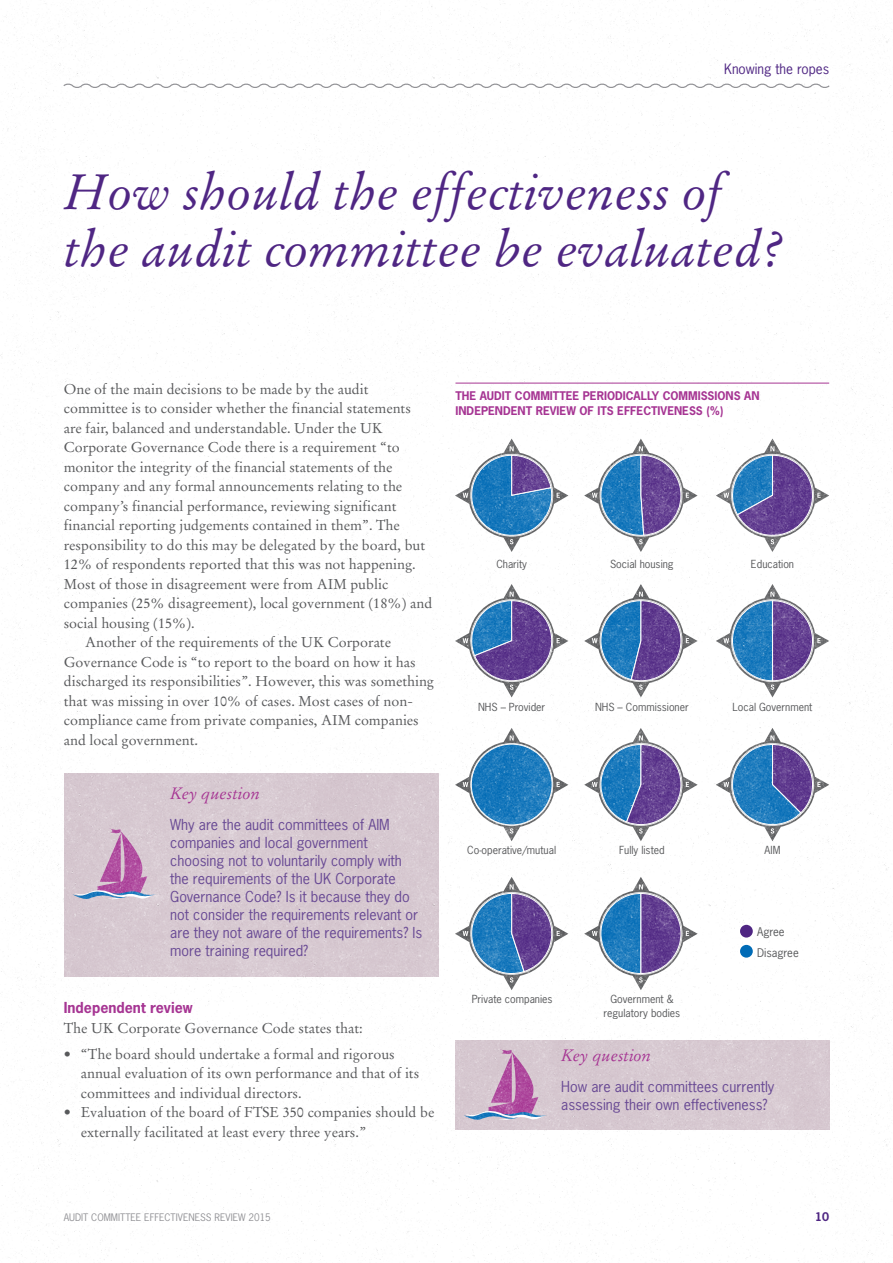
<style>
.page{position:relative;width:893px;height:1263px;background:#fff}
.page>*{position:absolute;margin:0;border:0;box-sizing:border-box;transform-origin:0 0}
.t1{font:italic 49.5px/57px "Stempel Garamond LT Std";color:#4f2683}
.t2{font:italic 16.5px "Stempel Garamond LT Std";color:#a63593}
.t3{font:14.25px/19.5px "Stempel Garamond LT Std";color:#58595b}
.t4{font:14.25px/18px "News Gothic Std";color:#684994}
.t5{font:700 14.25px "News Gothic Std";color:#a63593}
.t6{font:13.5px "News Gothic Std";color:#4f2683}
.t7{font:700 11.25px/15px "News Gothic Std";color:#a63593}
.t8{font:11.25px/20.7px "News Gothic Std";color:#58595b}
.t9{font:700 11.25px "News Gothic Std";color:#4f2683}
.t10{font:10.5px/13.5px "News Gothic Std";color:#58595b;text-align:center}
.t11{font:9.75px "News Gothic Std";color:#919195}
</style>
<div class="page">
<img style="left:0;top:1px;width:893px;height:1262px">
<svg style="left:62px;top:82px;width:769px;height:8px"></svg>
<hr style="left:455px;top:383px;width:374px;height:1px;background:#a63593">
<div style="left:740px;top:925px;width:13px;height:12px;background:#4f2683;border-radius:50%"></div>
<div style="left:740px;top:945px;width:13px;height:13px;background:#006bb6;border-radius:50%"></div>
<p class="t6" style="left:724px;top:61px;width:107px">Knowing the ropes</p>
<h1 class="t1" style="left:64px;top:164px;width:721px">How should the effectiveness of the audit committee be evaluated?</h1>
<p class="t3" style="left:64px;top:379px;width:306px">One of the main decisions to be made by the audit</p>
<p class="t3" style="left:64px;top:399px;width:349px">committee is to consider whether the financial statements</p>
<p class="t3" style="left:64px;top:418px;width:321px">are fair, balanced and understandable. Under the UK</p>
<p class="t3" style="left:64px;top:438px;width:338px">Corporate Governance Code there is a requirement “to</p>
<p class="t3" style="left:64px;top:457px;width:330px">monitor the integrity of the financial statements of the</p>
<p class="t3" style="left:64px;top:477px;width:340px">company and any formal announcements relating to the</p>
<p class="t3" style="left:64px;top:496px;width:334px">company’s financial performance, reviewing significant</p>
<p class="t3" style="left:64px;top:516px;width:338px">financial reporting judgements contained in them”. The</p>
<p class="t3" style="left:64px;top:535px;width:363px">responsibility to do this may be delegated by the board, but</p>
<p class="t3" style="left:64px;top:555px;width:353px">12% of respondents reported that this was not happening.</p>
<p class="t3" style="left:64px;top:574px;width:326px">Most of those in disagreement were from AIM public</p>
<p class="t3" style="left:64px;top:594px;width:370px">companies (25% disagreement), local government (18%) and</p>
<p class="t3" style="left:64px;top:613px;width:133px">social housing (15%).</p>
<p class="t3" style="left:85px;top:633px;width:307px">Another of the requirements of the UK Corporate</p>
<p class="t3" style="left:64px;top:652px;width:353px">Governance Code is “to report to the board on how it has</p>
<p class="t3" style="left:64px;top:672px;width:372px">discharged its responsibilities”. However, this was something</p>
<p class="t3" style="left:64px;top:691px;width:351px">that was missing in over 10% of cases. Most cases of non-</p>
<p class="t3" style="left:64px;top:711px;width:357px">compliance came from private companies, AIM companies</p>
<p class="t3" style="left:64px;top:730px;width:136px">and local government.</p>
<p class="t2" style="left:170px;top:783px;width:91px">Key question</p>
<p class="t4" style="left:170px;top:815px;width:253px">Why are the audit committees of AIM companies and local government choosing not to voluntarily comply with the requirements of the UK Corporate Governance Code? Is it because they do not consider the requirements relevant or are they not aware of the requirements? Is more training required?</p>
<p class="t5" style="left:64px;top:998px;width:130px">Independent review</p>
<p class="t3" style="left:64px;top:1018px;width:300px">The UK Corporate Governance Code states that:</p>
<p class="t3" style="left:81px;top:1044px;width:340px;text-indent:-17px">• “The board should undertake a formal and rigorous annual evaluation of its own performance and that of its committees and individual directors.</p>
<p class="t3" style="left:81px;top:1102px;width:355px;text-indent:-17px">• Evaluation of the board of FTSE 350 companies should be externally facilitated at least every three years.”</p>
<p class="t7" style="left:455px;top:388px;width:306px">THE AUDIT COMMITTEE PERIODICALLY COMMISSIONS AN<br>INDEPENDENT REVIEW OF ITS EFFECTIVENESS (%)</p>
<p class="t10" style="left:496px;top:557px;width:32px">Charity</p>
<p class="t10" style="left:610px;top:557px;width:65px">Social housing</p>
<p class="t10" style="left:751px;top:557px;width:45px">Education</p>
<p class="t10" style="left:478px;top:700px;width:69px">NHS – Provider</p>
<p class="t10" style="left:595px;top:700px;width:95px">NHS – Commissioner</p>
<p class="t10" style="left:733px;top:700px;width:81px">Local Government</p>
<p class="t10" style="left:467px;top:843px;width:90px">Co-operative/mutual</p>
<p class="t10" style="left:619px;top:843px;width:47px">Fully listed</p>
<p class="t10" style="left:472px;top:992px;width:82px">Private companies</p>
<p class="t10" style="left:604px;top:992px;width:78px">Government &amp; regulatory bodies</p>
<p class="t10" style="left:765px;top:843px;width:17px">AIM</p>
<p class="t8" style="left:757px;top:921px;width:43px">Agree<br>Disagree</p>
<p class="t2" style="left:561px;top:1045px;width:91px">Key question</p>
<p class="t4" style="left:561px;top:1078px;width:215px">How are audit committees currently assessing their own effectiveness?</p>
<p class="t11" style="left:64px;top:1211px;width:209px">AUDIT COMMITTEE EFFECTIVENESS REVIEW 2015</p>
<p class="t9" style="left:815px;top:1209px;width:15px">10</p>
</div>
